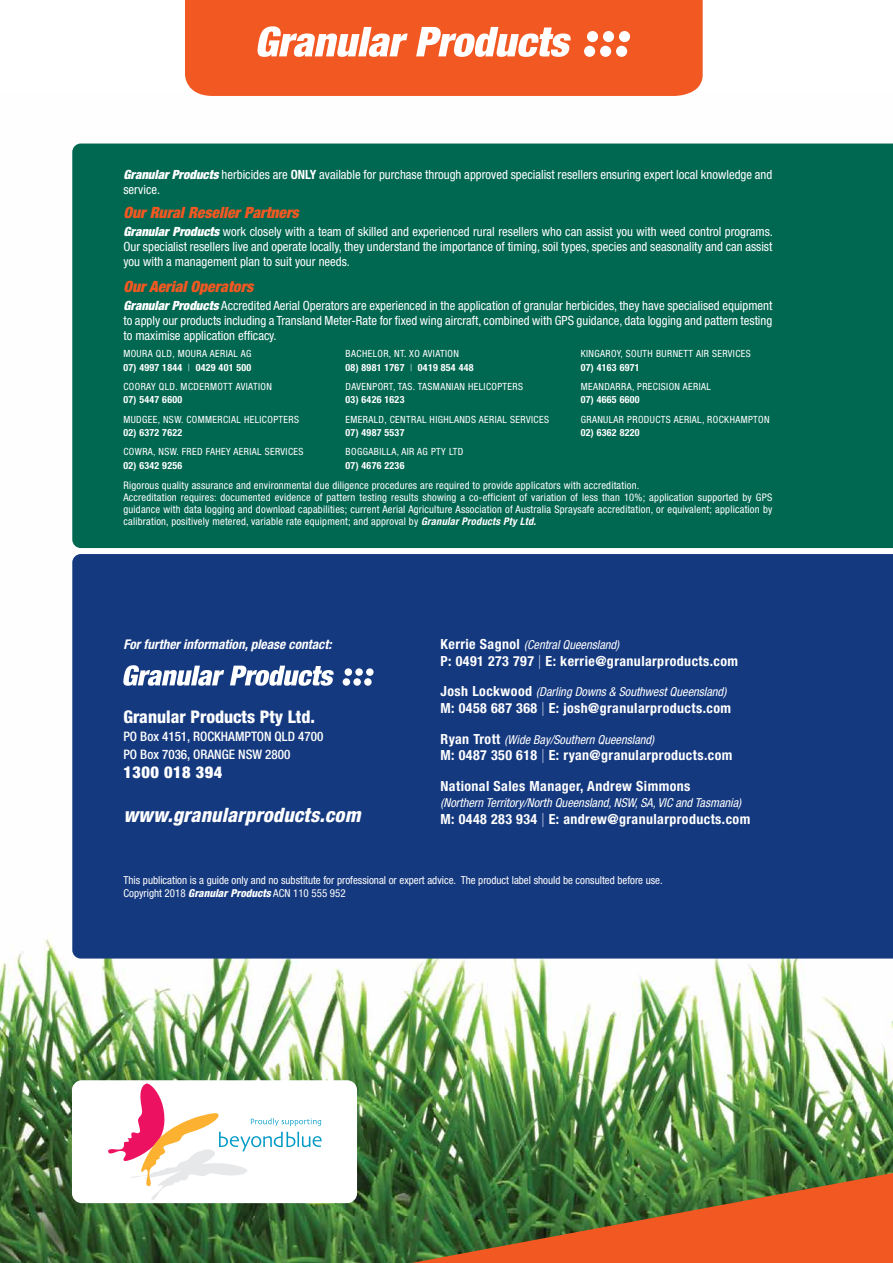
<style>
.page{position:relative;width:893px;height:1263px;background:#fff}
.page>*{position:absolute;margin:0;border:0;box-sizing:border-box;transform-origin:0 0}
.t1{font:italic 800 condensed 19.95px "Helvetica Neue LT Std";letter-spacing:.01em;color:#fff}
.t2{font:800 condensed 17.4px "Helvetica Neue LT Std";color:#fff}
.t3{font:900 condensed 16.35px "Helvetica Neue LT Std";letter-spacing:.03em;color:#fff}
.t4{font:italic 900 condensed 15.6px "Helvetica Neue LT Std";color:#f15822}
.t5{font:700 condensed 13.95px/30.5px "Helvetica Neue LT Std";letter-spacing:.03em;color:#fff}
.t6{font:italic 700 condensed 13.35px "Helvetica Neue LT Std";color:#fff}
.t7{font:500 condensed 13.05px/18px "Helvetica Neue LT Std";color:#fff}
.t8{font:condensed 12.75px/15px "Helvetica Neue LT Std";color:#fff;text-align:justify}
.t9{font:italic condensed 12.3px "Helvetica Neue LT Std";color:#fff}
.t10{font:condensed 10.95px/12.9px "Helvetica Neue LT Std";color:#fff}
.t11{font:condensed 10.5px/12px "Helvetica Neue LT Std";letter-spacing:.02em;color:#fff}
.t12{font:condensed 9.9px/19.5px "Helvetica Neue LT Std";letter-spacing:.04em;color:#fff}
.t13{font:700 condensed 9.9px "Helvetica Neue LT Std";letter-spacing:.03em;color:#fff}
.s1{font-weight:900;font-style:italic}
.s2{font-weight:700}
.s3{font-weight:300}
.s4{font-weight:700;font-style:italic}
.s5{font-weight:700;font-style:normal;font-size:13.95px}
.s6{font-weight:100;font-stretch:normal}
.s7{font-weight:800;font-style:italic}
</style>
<div class="page">
<img style="left:0;top:143px;width:893px;height:1120px">
<div style="left:72px;top:554px;width:821px;height:404px;background:#15397f"></div>
<div style="left:72px;top:144px;width:821px;height:404px;background:#006750"></div>
<svg style="left:411px;top:1173px;width:482px;height:90px;background:#95622a"></svg>
<div style="left:185px;top:0;width:518px;height:96px;background:#f15822"></div>
<svg style="left:258px;top:26px;width:313px;height:31px"></svg>
<div style="left:587px;top:31px;width:11px;height:11px;background:#fff;border-radius:50%"></div>
<div style="left:603px;top:31px;width:11px;height:11px;background:#fff;border-radius:50%"></div>
<div style="left:584px;top:46px;width:11px;height:11px;background:#fff;border-radius:50%"></div>
<div style="left:600px;top:46px;width:11px;height:11px;background:#fff;border-radius:50%"></div>
<div style="left:619px;top:31px;width:11px;height:11px;background:#fff;border-radius:50%"></div>
<div style="left:616px;top:46px;width:11px;height:11px;background:#fff;border-radius:50%"></div>
<div style="left:72px;top:1080px;width:285px;height:123px;background:#fff;border-radius:10px"></div>
<svg style="left:108px;top:1083px;width:214px;height:117px"></svg>
<svg style="left:123px;top:665px;width:211px;height:21px"></svg>
<div style="left:345px;top:668px;width:7px;height:8px;background:#fff;border-radius:50%"></div>
<div style="left:355px;top:668px;width:8px;height:8px;background:#fff;border-radius:50%"></div>
<div style="left:343px;top:678px;width:7px;height:8px;background:#fff;border-radius:50%"></div>
<div style="left:353px;top:678px;width:8px;height:8px;background:#fff;border-radius:50%"></div>
<div style="left:366px;top:668px;width:8px;height:8px;background:#fff;border-radius:50%"></div>
<div style="left:364px;top:678px;width:8px;height:8px;background:#fff;border-radius:50%"></div>
<p class="t8" style="left:123px;top:166px;width:650px"><span class="s1">Granular Products</span> herbicides are <span class="s2">ONLY</span> available for purchase through approved specialist resellers ensuring expert local knowledge and service.</p>
<p class="t4" style="left:123px;top:203px;width:177px">Our Rural Reseller Partners</p>
<p class="t8" style="left:123px;top:224px;width:651px"><span class="s1">Granular Products</span> work closely with a team of skilled and experienced rural resellers who can assist you with weed control programs.<br>Our specialist resellers live and operate locally, they understand the importance of timing, soil types, species and seasonality and can assist you with a management plan to suit your needs.</p>
<p class="t4" style="left:123px;top:277px;width:131px">Our Aerial Operators</p>
<p class="t8" style="left:123px;top:298px;width:650px"><span class="s1">Granular Products</span> Accredited Aerial Operators are experienced in the application of granular herbicides, they have specialised equipment to apply our products including a Transland Meter-Rate for fixed wing aircraft, combined with GPS guidance, data logging and pattern testing to maximise application efficacy.</p>
<p class="t12" style="left:346px;top:344px;width:115px">BACHELOR, NT. XO AVIATION</p>
<p class="t12" style="left:346px;top:357px;width:179px"><span class="s2">08) 8981 1767</span> <span class="s3">|</span> <span class="s2">0419 854 448<br></span>DAVENPORT, TAS. TASMANIAN HELICOPTERS</p>
<p class="t13" style="left:346px;top:394px;width:60px">03) 6426 1623</p>
<p class="t12" style="left:346px;top:409px;width:205px">EMERALD, CENTRAL HIGHLANDS AERIAL SERVICES</p>
<p class="t13" style="left:346px;top:426px;width:60px">07) 4987 5537</p>
<p class="t12" style="left:346px;top:442px;width:119px">BOGGABILLA, AIR AG PTY LTD</p>
<p class="t13" style="left:346px;top:459px;width:60px">07) 4676 2236</p>
<p class="t12" style="left:123px;top:344px;width:130px">MOURA QLD, MOURA AERIAL AG</p>
<p class="t12" style="left:123px;top:357px;width:150px"><span class="s2">07) 4997 1844</span> <span class="s3">|</span> <span class="s2">0429 401 500<br></span>COORAY QLD. MCDERMOTT AVIATION</p>
<p class="t13" style="left:123px;top:394px;width:60px">07) 5447 6600</p>
<p class="t12" style="left:123px;top:409px;width:177px">MUDGEE, NSW. COMMERCIAL HELICOPTERS</p>
<p class="t13" style="left:123px;top:426px;width:60px">02) 6372 7622</p>
<p class="t12" style="left:123px;top:442px;width:182px">COWRA, NSW. FRED FAHEY AERIAL SERVICES</p>
<p class="t13" style="left:123px;top:459px;width:60px">02) 6342 9256</p>
<p class="t12" style="left:581px;top:344px;width:172px">KINGAROY, SOUTH BURNETT AIR SERVICES</p>
<p class="t13" style="left:581px;top:361px;width:60px">07) 4163 6971</p>
<p class="t12" style="left:581px;top:377px;width:132px">MEANDARRA, PRECISION AERIAL</p>
<p class="t13" style="left:581px;top:394px;width:60px">07) 4665 6600</p>
<p class="t12" style="left:581px;top:409px;width:190px">GRANULAR PRODUCTS AERIAL, ROCKHAMPTON</p>
<p class="t13" style="left:581px;top:426px;width:60px">02) 6362 8220</p>
<p class="t11" style="left:123px;top:479px;width:650px">Rigorous quality assurance and environmental due diligence procedures are required to provide applicators with accreditation.<br>Accreditation requires: documented evidence of pattern testing results showing a co-efficient of variation of less than 10%; application supported by GPS guidance with data logging and download capabilities; current Aerial Agriculture Association of Australia Spraysafe accreditation, or equivalent; application by calibration, positively metered, variable rate equipment; and approval by <span class="s4">Granular Products Pty Ltd.</span></p>
<p class="t6" style="left:123px;top:636px;width:210px">For further information, please contact:</p>
<h2 class="t2" style="left:123px;top:706px;width:193px">Granular Products Pty Ltd.</h2>
<p class="t7" style="left:123px;top:727px;width:201px">PO Box 4151, ROCKHAMPTON QLD 4700<br>PO Box 7036, ORANGE NSW 2800</p>
<p class="t3" style="left:123px;top:762px;width:101px">1300 018 394</p>
<h1 class="t1" style="left:123px;top:802px;width:239px">www.granularproducts.com</h1>
<p class="t9" style="left:441px;top:638px;width:180px"><span class="s5">Kerrie Sagnol</span> (Central Queensland)</p>
<p class="t5" style="left:441px;top:645px;width:299px">P: 0491 273 797 <span class="s6">|</span> E: kerrie@granularproducts.com</p>
<p class="t9" style="left:441px;top:685px;width:287px"><span class="s5">Josh Lockwood</span> (Darling Downs &amp; Southwest Queensland)</p>
<p class="t5" style="left:441px;top:693px;width:292px">M: 0458 687 368 <span class="s6">|</span> E: josh@granularproducts.com</p>
<p class="t9" style="left:441px;top:732px;width:215px"><span class="s5">Ryan Trott</span> (Wide Bay/Southern Queensland)</p>
<p class="t5" style="left:441px;top:740px;width:293px">M: 0487 350 618 <span class="s6">|</span> E: ryan@granularproducts.com<br>National Sales Manager, Andrew Simmons</p>
<p class="t9" style="left:441px;top:796px;width:302px">(Northern Territory/North Queensland, NSW, SA, VIC and Tasmania)</p>
<p class="t5" style="left:441px;top:804px;width:311px">M: 0448 283 934 <span class="s6">|</span> E: andrew@granularproducts.com</p>
<p class="t10" style="left:123px;top:874px;width:541px">This publication is a guide only and no substitute for professional or expert advice. The product label should be consulted before use.<br>Copyright 2018 <span class="s7">Granular Products</span> ACN 110 555 952</p>
</div>
